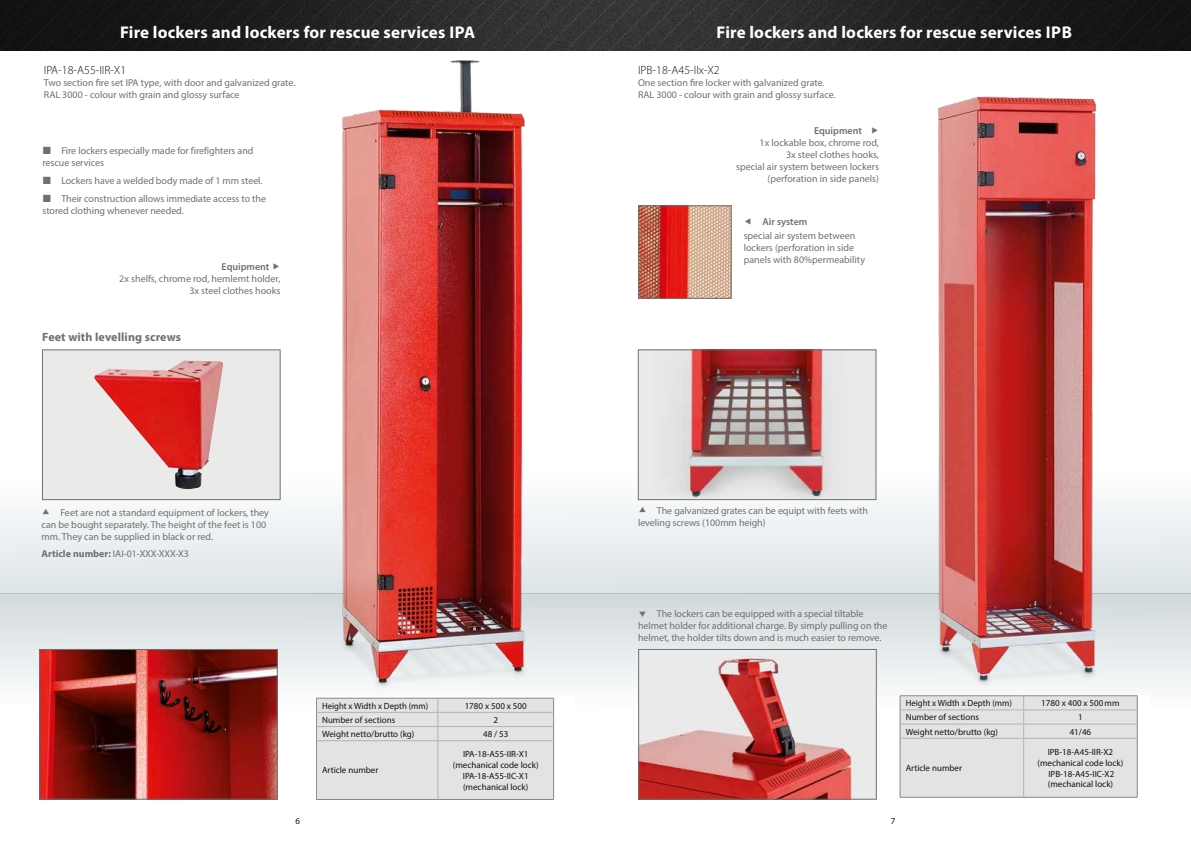
<style>
.page{position:relative;width:1191px;height:842px;background:#fff}
.page>*{position:absolute;margin:0;border:0;box-sizing:border-box;transform-origin:0 0}
.t1{font:700 17px "Myriad Pro";letter-spacing:.01em;color:#fff}
.t2{font:300 12px "Myriad Pro";color:#12120d}
.t3{font:700 12px "Myriad Pro";letter-spacing:.01em;color:#6f7070}
.t4{font:10px/12px "Myriad Pro";letter-spacing:-.005em;color:#6f7070}
.t5{font:600 10px "Myriad Pro";color:#6f7070}
.t6{font:9px/10.8px "Myriad Pro";color:#12120d;text-align:center}
.s1{font-weight:700}
</style>
<div class="page">
<div style="left:0;top:454px;width:1191px;height:139px;background:linear-gradient(to bottom,#fff,#dde5e8)"></div>
<div style="left:0;top:593px;width:1191px;height:131px;background:linear-gradient(to bottom,#d1d9dc,#fff)"></div>
<img style="left:640px;top:208px;width:89px;height:89px">
<div style="left:638px;top:206px;width:93px;height:93px;border:1px solid #6f7070"></div>
<img style="left:41px;top:651px;width:234px;height:146px">
<div style="left:39px;top:649px;width:238px;height:150px;border:1px solid #6f7070"></div>
<img style="left:640px;top:651px;width:234px;height:146px">
<div style="left:638px;top:649px;width:238px;height:150px;border:1px solid #6f7070"></div>
<div style="left:42px;top:350px;width:238px;height:150px;background:#eaeae9"></div>
<img style="left:94px;top:360px;width:129px;height:130px">
<div style="left:42px;top:350px;width:238px;height:150px;border:1px solid #6f7070"></div>
<img style="left:640px;top:352px;width:234px;height:146px">
<div style="left:638px;top:350px;width:238px;height:150px;border:1px solid #6f7070"></div>
<img style="left:906px;top:96px;width:211px;height:597px">
<img style="left:323px;top:60px;width:221px;height:636px">
<img style="left:0;top:0;width:1191px;height:51px">
<div style="left:316px;top:696px;width:258px;height:118px;background:#fff"></div>
<hr style="left:316px;top:799px;width:122px;height:1px;background:#878988">
<hr style="left:438px;top:799px;width:116px;height:1px;background:#878988">
<div style="left:316px;top:698px;width:238px;height:101px;background:#e2e3e3"></div>
<hr style="left:317px;top:740px;width:121px;height:1px;background:#b1b4b4">
<hr style="left:437px;top:741px;width:1px;height:58px;background:#b1b4b4">
<hr style="left:438px;top:712px;width:115px;height:1px;background:#b1b4b4">
<hr style="left:438px;top:726px;width:115px;height:1px;background:#b1b4b4">
<hr style="left:438px;top:740px;width:115px;height:1px;background:#b1b4b4">
<div style="left:899px;top:695px;width:251px;height:122px;background:#fff"></div>
<hr style="left:899px;top:695px;width:124px;height:1px;background:#878988">
<hr style="left:899px;top:797px;width:124px;height:1px;background:#878988">
<hr style="left:1023px;top:695px;width:114px;height:1px;background:#878988">
<svg style="left:899px;top:696px;width:239px;height:101px;background:#dfe0e0"></svg>
<hr style="left:1137px;top:738px;width:1px;height:59px;background:#878988">
<hr style="left:1023px;top:797px;width:114px;height:1px;background:#878988">
<hr style="left:1024px;top:710px;width:113px;height:1px;background:#b1b4b4">
<hr style="left:1024px;top:724px;width:113px;height:1px;background:#b1b4b4">
<hr style="left:1024px;top:738px;width:113px;height:1px;background:#b1b4b4">
<svg style="left:639px;top:612px;width:6px;height:5px"></svg>
<svg style="left:639px;top:506px;width:6px;height:6px"></svg>
<svg style="left:43px;top:508px;width:6px;height:6px"></svg>
<h1 class="t1" style="left:120px;top:21px;width:357px">Fire lockers and lockers for rescue services IPA</h1>
<h1 class="t1" style="left:716px;top:21px;width:357px">Fire lockers and lockers for rescue services IPB</h1>
<p class="t2" style="left:44px;top:63px;width:84px">IPA-18-A55-IIR-X1</p>
<p class="t4" style="left:44px;top:77px;width:253px">Two section fire set IPA type, with door and galvanized grate.<br>RAL 3000 - colour with grain and glossy surface</p>
<p class="t4" style="left:43px;top:145px;width:212px;text-indent:19px">Fire lockers especially made for firefighters and rescue services</p>
<p class="t4" style="left:61px;top:172px;width:206px;line-height:17.7px">Lockers have a welded body made of 1 mm steel.<br>Their construction allows immediate access to the</p>
<p class="t4" style="left:43px;top:204px;width:143px">stored clothing whenever needed.</p>
<p class="t5" style="left:221px;top:261px;width:49px">Equipment</p>
<p class="t4" style="left:119px;top:273px;width:163px;text-align:right">2x shelfs, chrome rod, hemlemt holder,<br>3x steel clothes hooks</p>
<p class="t3" style="left:42px;top:329px;width:140px">Feet with levelling screws</p>
<p class="t2" style="left:638px;top:63px;width:83px">IPB-18-A45-IIx-X2</p>
<p class="t4" style="left:638px;top:77px;width:199px">One section fire locker with galvanized grate.<br>RAL 3000 - colour with grain and glossy surface.</p>
<p class="t5" style="left:814px;top:124px;width:49px">Equipment</p>
<p class="t4" style="left:736px;top:137px;width:144px;text-align:right">1x lockable box, chrome rod,<br>3x steel clothes hooks,<br>special air system between lockers (perforation in side panels)</p>
<p class="t5" style="left:762px;top:215px;width:46px">Air system</p>
<p class="t4" style="left:743px;top:230px;width:123px">special air system between lockers (perforation in side panels with 80%permeability</p>
<p class="t4" style="left:42px;top:506px;width:229px;text-indent:19px">Feet are not a standard equipment of lockers, they can be bought separately. The height of the feet is 100 mm. They can be supplied in black or red.</p>
<p class="t4" style="left:42px;top:548px;width:149px"><span class="s1">Article number:</span> IAI-01-XXX-XXX-X3</p>
<p class="t4" style="left:638px;top:504px;width:231px;text-indent:19px">The galvanized grates can be equipt with feets with leveling screws (100mm heigh)</p>
<p class="t4" style="left:638px;top:608px;width:251px;text-align:center">The lockers can be equipped with a special tiltable<br>helmet holder for additional charge. By simply pulling on the helmet, the holder tilts down and is much easier to remove.</p>
<p class="t6" style="left:322px;top:700px;width:108px">Height x Width x Depth (mm)</p>
<p class="t6" style="left:464px;top:700px;width:64px">1780 x 500 x 500</p>
<p class="t6" style="left:322px;top:714px;width:75px">Number of sections</p>
<p class="t6" style="left:493px;top:714px;width:6px">2</p>
<p class="t6" style="left:322px;top:728px;width:94px">Weight netto/brutto (kg)</p>
<p class="t6" style="left:483px;top:728px;width:27px">48 / 53</p>
<p class="t6" style="left:322px;top:765px;width:58px">Article number</p>
<p class="t6" style="left:453px;top:749px;width:87px">IPA-18-A55-IIR-X1 (mechanical code lock)<br>IPA-18-A55-IIC-X1 (mechanical lock)</p>
<p class="t6" style="left:905px;top:698px;width:108px">Height x Width x Depth (mm)</p>
<p class="t6" style="left:1041px;top:698px;width:80px">1780 x 400 x 500mm</p>
<p class="t6" style="left:905px;top:712px;width:75px">Number of sections</p>
<p class="t6" style="left:1078px;top:712px;width:6px">1</p>
<p class="t6" style="left:905px;top:726px;width:94px">Weight netto/brutto (kg)</p>
<p class="t6" style="left:1069px;top:726px;width:23px">41/46</p>
<p class="t6" style="left:905px;top:763px;width:58px">Article number</p>
<p class="t6" style="left:1037px;top:746px;width:87px">IPB-18-A45-IIR-X2 (mechanical code lock)<br>IPB-18-A45-IIC-X2 (mechanical lock)</p>
<p class="t6" style="left:295px;top:816px;width:6px">6</p>
<p class="t6" style="left:891px;top:816px;width:6px">7</p>
</div>
